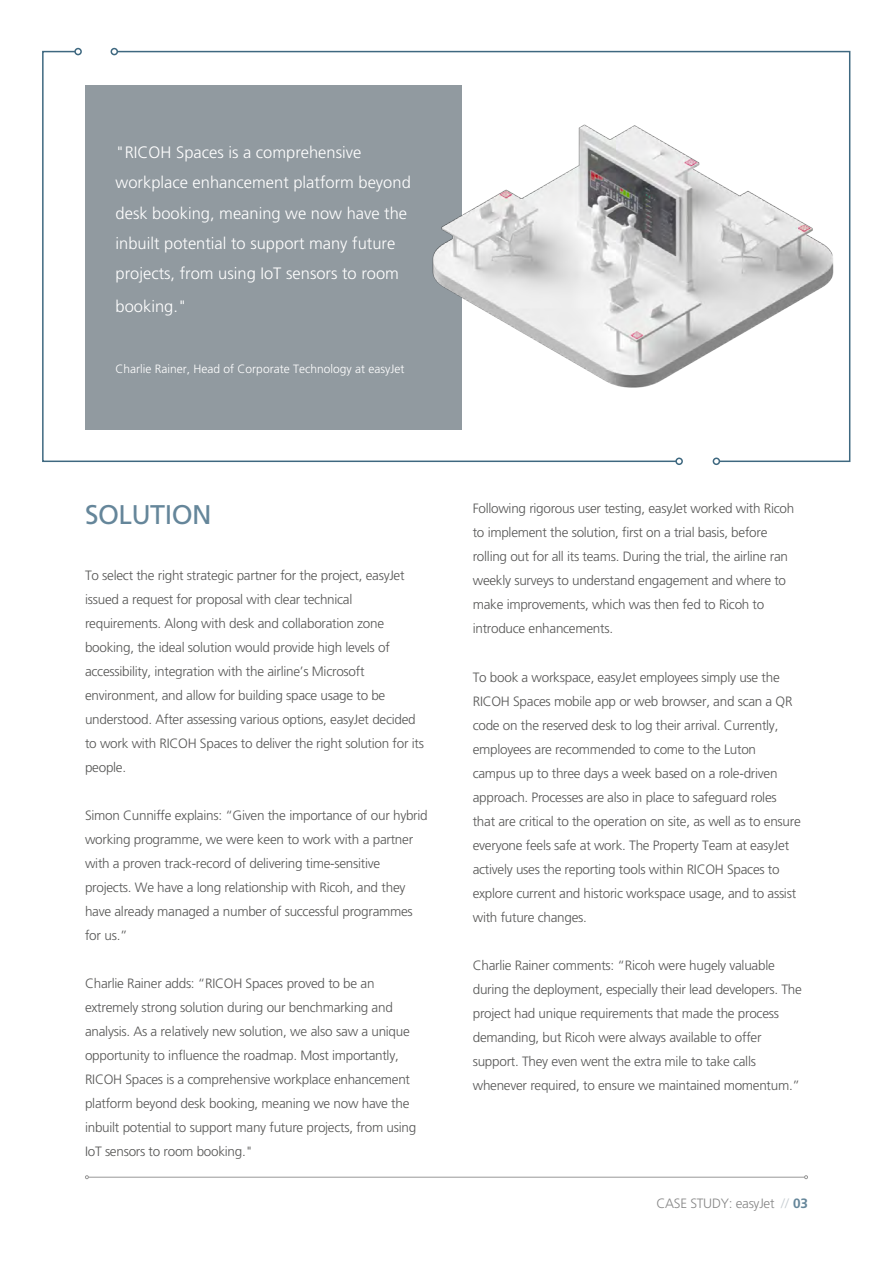
<style>
.page{position:relative;width:893px;height:1263px;background:#fff}
.page>*{position:absolute;margin:0;border:0;box-sizing:border-box;transform-origin:0 0}
.t1{font:27px "Frutiger";letter-spacing:-.02em;color:#65869a}
.t2{font:300 16.5px/30.5px "Frutiger";color:#fff}
.t3{font:300 13.5px/24px "Frutiger";letter-spacing:-.02em;color:#575756}
.t4{font:300 13.5px "Frutiger";letter-spacing:-.02em;color:#878787}
.t5{font:300 12px "Frutiger";color:#fff}
.s1{color:#c7ced2}
.s2{font-weight:700;color:#65869a}
</style>
<div class="page">
<svg style="left:42px;top:50px;width:74px;height:413px"></svg>
<div style="left:74px;top:48px;width:8px;height:7px;border:2px solid #3e6880;border-radius:50%"></div>
<div style="left:675px;top:458px;width:8px;height:7px;border:2px solid #3e6880;border-radius:50%"></div>
<svg style="left:116px;top:50px;width:735px;height:413px"></svg>
<div style="left:713px;top:458px;width:7px;height:7px;border:2px solid #3e6880;border-radius:50%"></div>
<div style="left:111px;top:48px;width:7px;height:7px;border:2px solid #3e6880;border-radius:50%"></div>
<div style="left:85px;top:85px;width:376px;height:344px;background:#919aa0"></div>
<hr style="left:88px;top:1177px;width:716px;height:1px;background:#878787">
<svg style="left:85px;top:1175px;width:4px;height:4px"></svg>
<svg style="left:804px;top:1175px;width:4px;height:4px"></svg>
<img style="left:432px;top:124px;width:401px;height:263px">
<p class="t2" style="left:116px;top:137px;width:297px">"RICOH Spaces is a comprehensive workplace enhancement platform beyond desk booking, meaning we now have the inbuilt potential to support many future projects, from using IoT sensors to room</p>
<p class="t2" style="left:116px;top:291px;width:73px">booking."</p>
<p class="t5" style="left:116px;top:362px;width:290px">Charlie Rainer, Head of Corporate Technology at easyJet</p>
<h1 class="t1" style="left:85px;top:498px;width:128px">SOLUTION</h1>
<p class="t3" style="left:85px;top:563px;width:340px">To select the right strategic partner for the project, easyJet issued a request for proposal with clear technical requirements. Along with desk and collaboration zone booking, the ideal solution would provide high levels of accessibility, integration with the airline’s Microsoft environment, and allow for building space usage to be understood. After assessing various options, easyJet decided to work with RICOH Spaces to deliver the right solution for its people.</p>
<p class="t3" style="left:85px;top:803px;width:344px">Simon Cunniffe explains: “Given the importance of our hybrid working programme, we were keen to work with a partner with a proven track-record of delivering time-sensitive projects. We have a long relationship with Ricoh, and they have already managed a number of successful programmes for us.”</p>
<p class="t3" style="left:85px;top:971px;width:333px">Charlie Rainer adds: “RICOH Spaces proved to be an extremely strong solution during our benchmarking and analysis. As a relatively new solution, we also saw a unique opportunity to influence the roadmap. Most importantly, RICOH Spaces is a comprehensive workplace enhancement platform beyond desk booking, meaning we now have the inbuilt potential to support many future projects, from using IoT sensors to room booking."</p>
<p class="t3" style="left:473px;top:497px;width:323px">Following rigorous user testing, easyJet worked with Ricoh to implement the solution, first on a trial basis, before rolling out for all its teams. During the trial, the airline ran weekly surveys to understand engagement and where to make improvements, which was then fed to Ricoh to introduce enhancements.</p>
<p class="t3" style="left:473px;top:665px;width:330px">To book a workspace, easyJet employees simply use the RICOH Spaces mobile app or web browser, and scan a QR code on the reserved desk to log their arrival. Currently, employees are recommended to come to the Luton campus up to three days a week based on a role-driven approach. Processes are also in place to safeguard roles that are critical to the operation on site, as well as to ensure everyone feels safe at work. The Property Team at easyJet actively uses the reporting tools within RICOH Spaces to explore current and historic workspace usage, and to assist with future changes.</p>
<p class="t3" style="left:473px;top:953px;width:331px">Charlie Rainer comments: “Ricoh were hugely valuable during the deployment, especially their lead developers. The project had unique requirements that made the process demanding, but Ricoh were always available to offer support. They even went the extra mile to take calls whenever required, to ensure we maintained momentum.”</p>
<p class="t4" style="left:656px;top:1196px;width:153px">CASE STUDY: easyJet <span class="s1">//</span> <span class="s2">03</span></p>
</div>
